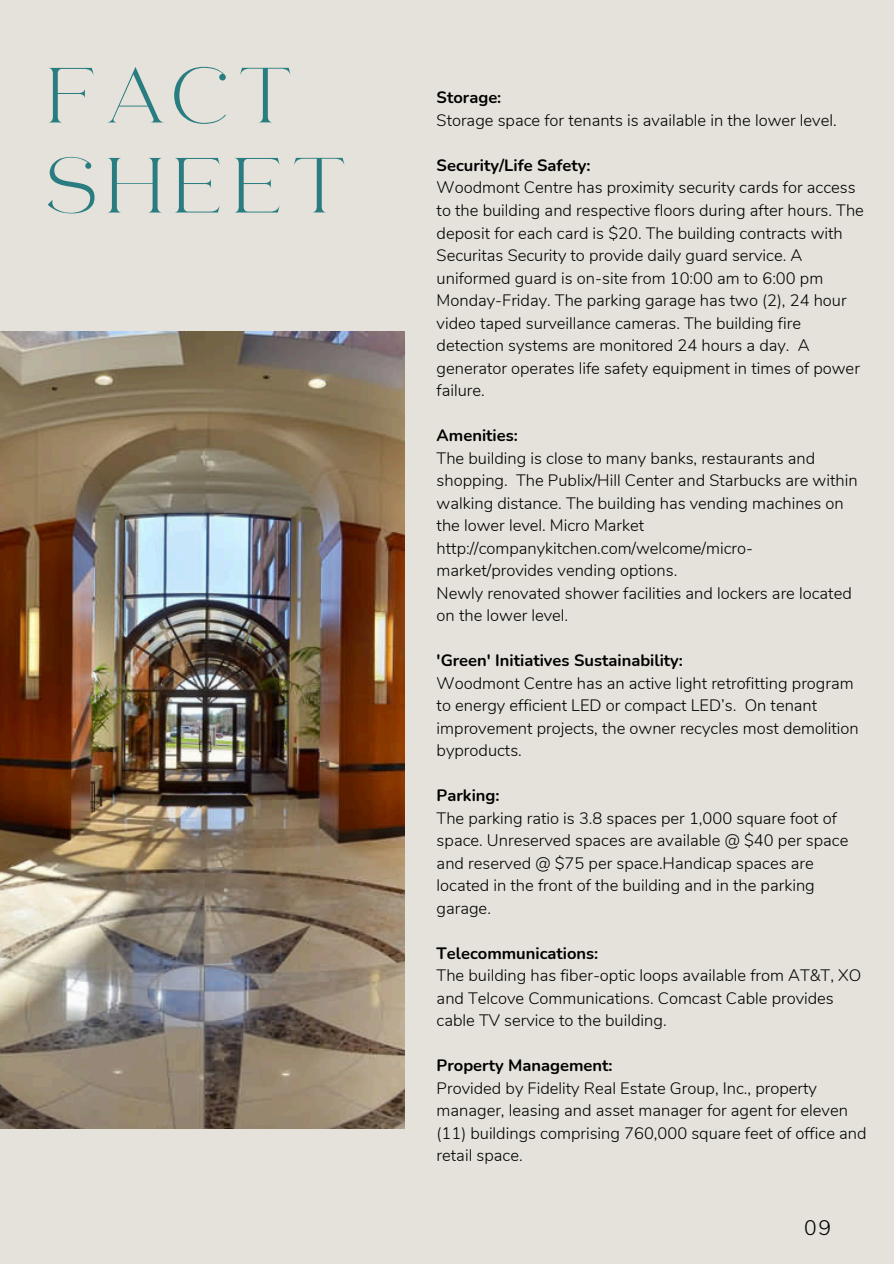
<style>
.page{position:relative;width:894px;height:1264px;background:#fff}
.page>*{position:absolute;margin:0;border:0;box-sizing:border-box;transform-origin:0 0}
.t1{font:77.55px/90px "RTL Ansam Ansam";letter-spacing:.07em;color:#297d80}
.t2{font:300 21px "Nunito";color:#000}
.t3{font:300 16.5px/22.5px "Nunito";color:#000}
.t4{font:700 16.5px "Nunito";color:#000}
</style>
<div class="page">
<div style="left:0;top:0;width:893px;height:1263px;background:#e4e2da"></div>
<img style="left:0;top:331px;width:404px;height:797px">
<p class="t1" style="left:48px;top:58px;width:305px">FACT<br>SHEET</p>
<p class="t4" style="left:436px;top:87px;width:66px">Storage:</p>
<p class="t3" style="left:436px;top:109px;width:401px">Storage space for tenants is available in the lower level.</p>
<p class="t4" style="left:436px;top:154px;width:155px">Security/Life Safety:</p>
<p class="t3" style="left:436px;top:177px;width:428px">Woodmont Centre has proximity security cards for access to the building and respective floors during after hours. The deposit for each card is $20. The building contracts with Securitas Security to provide daily guard service. A uniformed guard is on-site from 10:00 am to 6:00 pm Monday-Friday. The parking garage has two (2), 24 hour video taped surveillance cameras. The building fire detection systems are monitored 24 hours a day. A generator operates life safety equipment in times of power failure.</p>
<p class="t4" style="left:436px;top:424px;width:83px">Amenities:</p>
<p class="t3" style="left:436px;top:447px;width:422px">The building is close to many banks, restaurants and shopping. The Publix/Hill Center and Starbucks are within walking distance. The building has vending machines on the lower level. Micro Market http://companykitchen.com/welcome/micro&shy;market/provides vending options.</p>
<p class="t3" style="left:436px;top:582px;width:416px">Newly renovated shower facilities and lockers are located on the lower level.</p>
<p class="t4" style="left:436px;top:649px;width:248px">'Green' Initiatives Sustainability:</p>
<p class="t3" style="left:436px;top:672px;width:423px">Woodmont Centre has an active light retrofitting program to energy efficient LED or compact LED’s. On tenant improvement projects, the owner recycles most demolition byproducts.</p>
<p class="t4" style="left:436px;top:784px;width:64px">Parking:</p>
<p class="t3" style="left:436px;top:807px;width:413px">The parking ratio is 3.8 spaces per 1,000 square foot of space. Unreserved spaces are available @ $40 per space and reserved @ $75 per space.Handicap spaces are located in the front of the building and in the parking garage.</p>
<p class="t4" style="left:436px;top:942px;width:163px">Telecommunications:</p>
<p class="t3" style="left:436px;top:964px;width:426px">The building has fiber-optic loops available from AT&amp;T, XO and Telcove Communications. Comcast Cable provides cable TV service to the building.</p>
<p class="t4" style="left:436px;top:1054px;width:177px">Property Management:</p>
<p class="t3" style="left:436px;top:1077px;width:431px">Provided by Fidelity Real Estate Group, Inc., property manager, leasing and asset manager for agent for eleven (11) buildings comprising 760,000 square feet of office and retail space.</p>
<h1 class="t2" style="left:804px;top:1213px;width:28px">09</h1>
</div>
